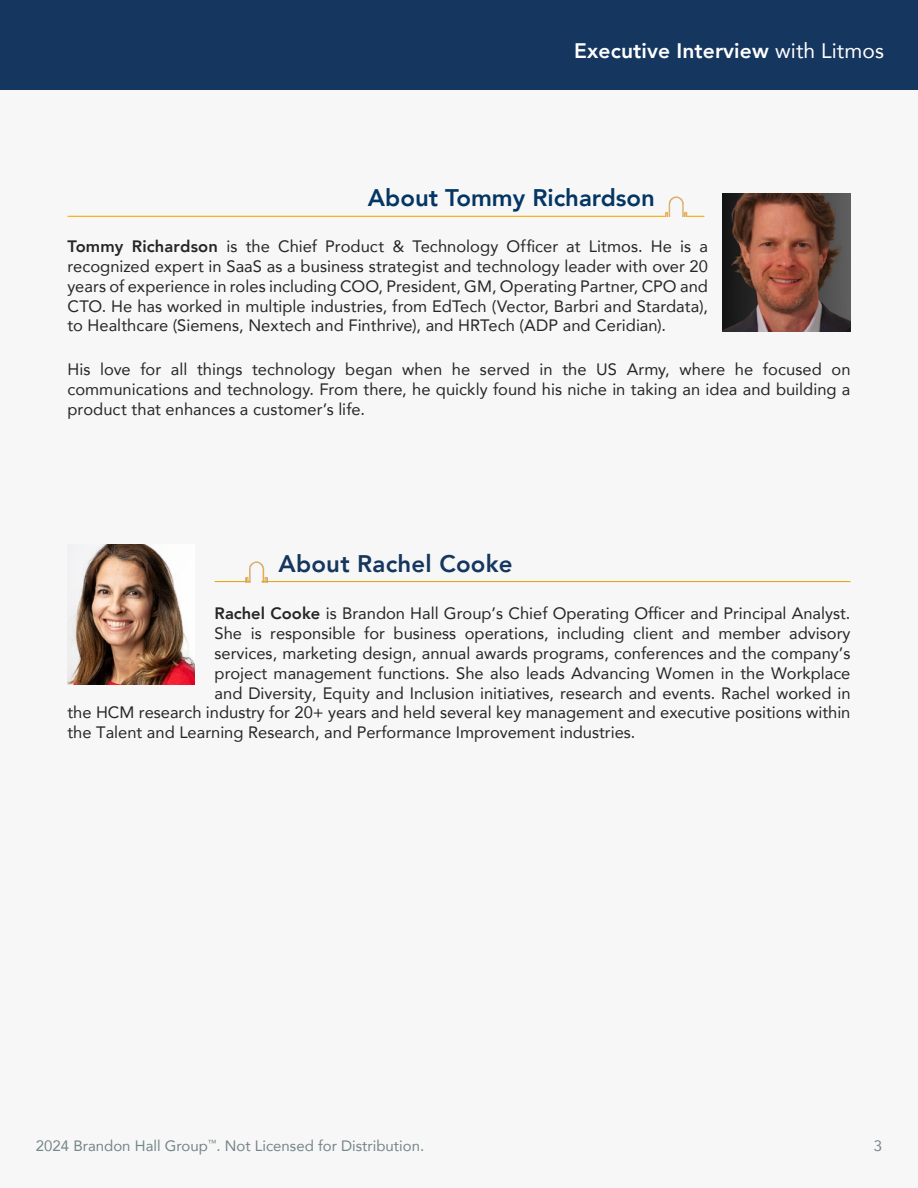
<style>
.page{position:relative;width:918px;height:1188px;background:#f7f7f7}
.page>*{position:absolute;margin:0;border:0;box-sizing:border-box;transform-origin:0 0}
.t1{font:800 24px "Avenir";color:#033664}
.t2{font:800 24px "Avenir";letter-spacing:.01em;color:#15365f}
.t3{font:800 21px "Avenir";letter-spacing:.005em;color:#fff}
.body_copy{font:16.5px/19.8px "Avenir";color:#262626;text-align:justify}
.t4{font:15px "Avenir";color:#758589}
.s1{font-weight:400}
.s2{font-weight:800}
</style>
<div class="page">
<div style="left:0;top:0;width:918px;height:90px;background:#15365f"></div>
<img style="left:723px;top:194px;width:127px;height:137px">
<img style="left:569px;top:196px;width:136px;height:21px">
<svg style="left:687px;top:216px;width:17px;height:1px"></svg>
<hr style="left:68px;top:216px;width:597px;height:1px;background:#f8ac00">
<img style="left:245px;top:561px;width:23px;height:21px">
<hr style="left:215px;top:581px;width:35px;height:1px;background:#e4aa1f">
<hr style="left:261px;top:581px;width:590px;height:1px;background:#e4aa1f">
<img style="left:68px;top:545px;width:127px;height:140px">
<p class="t3" style="left:574px;top:35px;width:311px">Executive Interview <span class="s1">with Litmos</span></p>
<p class="t1" style="left:368px;top:179px;width:289px">About Tommy Richardson</p>
<p class="body_copy" style="left:68px;top:236px;width:642px"><span class="s2">Tommy Richardson</span> is the Chief Product &amp; Technology Officer at Litmos. He is a recognized expert in SaaS as a business strategist and technology leader with over 20 years of experience in roles including COO, President, GM, Operating Partner, CPO and CTO. He has worked in multiple industries, from EdTech (Vector, Barbri and Stardata), to Healthcare (Siemens, Nextech and Finthrive), and HRTech (ADP and Ceridian).</p>
<p class="body_copy" style="left:68px;top:359px;width:785px">His love for all things technology began when he served in the US Army, where he focused on</p>
<p class="body_copy" style="left:68px;top:379px;width:785px">communications and technology. From there, he quickly found his niche in taking an idea and building a product that enhances a customer’s life.</p>
<p class="t2" style="left:279px;top:544px;width:236px">About Rachel Cooke</p>
<p class="body_copy" style="left:215px;top:603px;width:637px"><span class="s2">Rachel Cooke</span> is Brandon Hall Group’s Chief Operating Officer and Principal Analyst.<br>She is responsible for business operations, including client and member advisory services, marketing design, annual awards programs, conferences and the company’s project management functions. She also leads Advancing Women in the Workplace and Diversity, Equity and Inclusion initiatives, research and events. Rachel worked in</p>
<p class="body_copy" style="left:68px;top:702px;width:785px">the HCM research industry for 20+ years and held several key management and executive positions within the Talent and Learning Research, and Performance Improvement industries.</p>
<p class="t4" style="left:36px;top:1133px;width:390px">2024 Brandon Hall Group<sup>™</sup>. Not Licensed for Distribution.</p>
<p class="t4" style="left:874px;top:1133px;width:10px">3</p>
</div>
